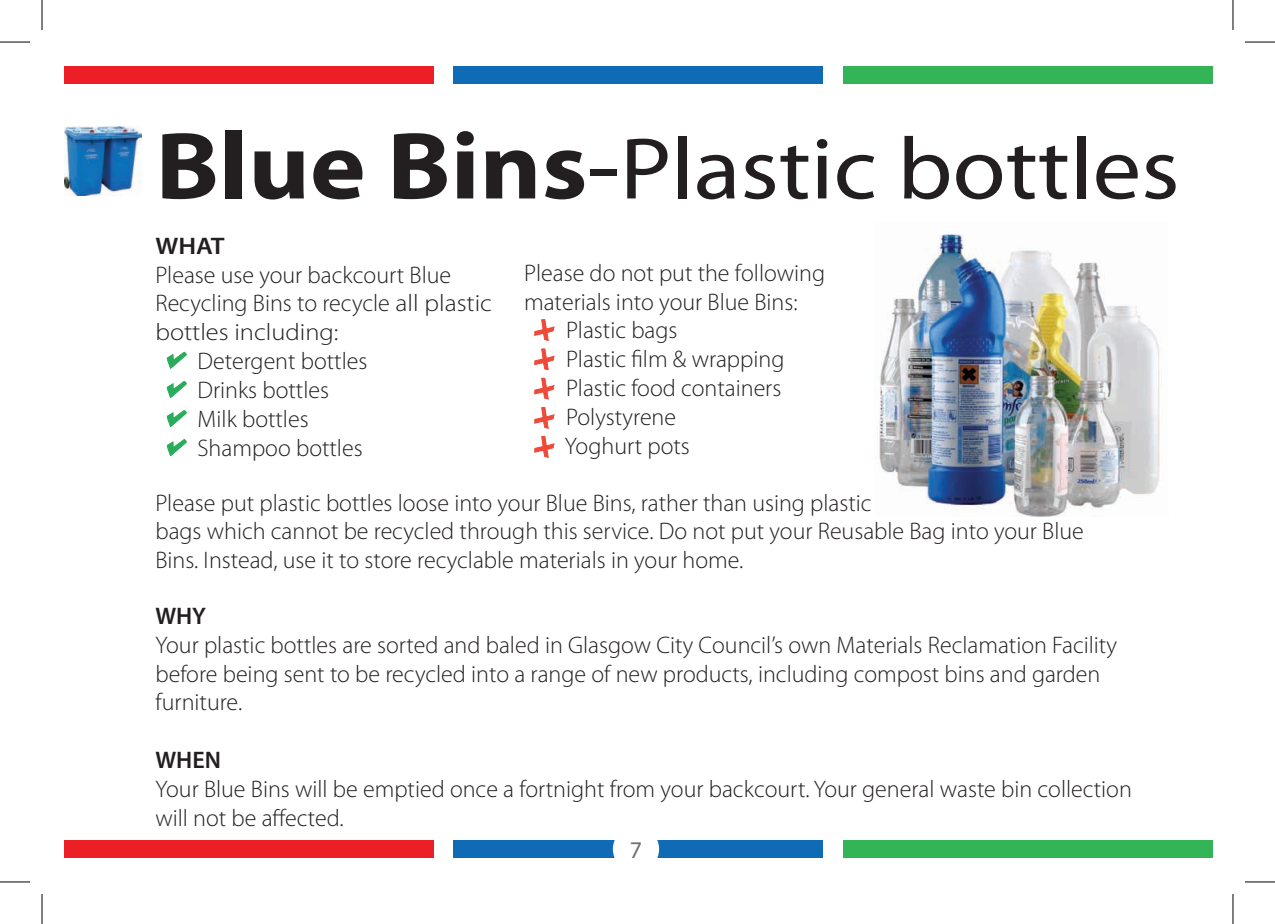
<style>
.page{position:relative;width:1275px;height:924px;background:#fff}
.page>*{position:absolute;margin:0;border:0;box-sizing:border-box;transform-origin:0 0}
.t1{font:88px "Myriad Pro";color:#231f20;scale:1.1 1}
.t2{font:300 24px/28.8px "Myriad Pro";color:#231f20}
.t3{font:300 24px "Myriad Pro";color:#231f20;scale:1.1 1}
.t4{font:600 24px "Myriad Pro";color:#231f20}
.t5{font:600 24px "Myriad Pro";color:#231f20;scale:1.1 1}
.t6{font:24px "Myriad Pro";color:#6d6f71}
.s1{font-weight:700;font-size:96px}
.s2{font-size:96px}
</style>
<div class="page">
<img style="left:877px;top:234px;width:283px;height:282px">
<div style="left:64px;top:839px;width:369px;height:18px;background:#ed1f26"></div>
<div style="left:843px;top:839px;width:369px;height:18px;background:#32b457"></div>
<div style="left:454px;top:839px;width:369px;height:18px;background:#106bb6"></div>
<div style="left:64px;top:66px;width:369px;height:18px;background:#ed1f26"></div>
<div style="left:843px;top:66px;width:369px;height:18px;background:#32b457"></div>
<div style="left:454px;top:66px;width:369px;height:18px;background:#106bb6"></div>
<svg style="left:166px;top:351px;width:21px;height:105px"></svg>
<svg style="left:534px;top:319px;width:21px;height:139px"></svg>
<img style="left:64px;top:126px;width:77px;height:69px">
<div style="left:613px;top:825px;width:46px;height:46px;background:#fff;border-radius:50%"></div>
<hr style="left:0;top:42px;width:30px;height:1px;background:#000">
<hr style="left:1245px;top:42px;width:30px;height:1px;background:#000">
<hr style="left:0;top:881px;width:30px;height:1px;background:#000">
<hr style="left:1245px;top:881px;width:30px;height:1px;background:#000">
<hr style="left:42px;top:0;width:1px;height:30px;background:#000">
<hr style="left:42px;top:893px;width:1px;height:30px;background:#000">
<hr style="left:1232px;top:0;width:1px;height:30px;background:#000">
<hr style="left:1232px;top:893px;width:1px;height:30px;background:#000">
<h1 class="t1" style="left:155px;top:121px;width:932px"><span class="s1">Blue Bins</span><span class="s2">-</span>Plastic bottles</h1>
<p class="t5" style="left:155px;top:232px;width:64px">WHAT</p>
<p class="t2" style="left:155px;top:260px;width:297px">Please use your backcourt Blue</p>
<p class="t2" style="left:155px;top:289px;width:338px">Recycling Bins to recycle all plastic</p>
<p class="t3" style="left:155px;top:319px;width:168px">bottles including:</p>
<p class="t2" style="left:197px;top:347px;width:171px">Detergent bottles</p>
<p class="t2" style="left:197px;top:375px;width:133px">Drinks bottles</p>
<p class="t2" style="left:197px;top:404px;width:113px">Milk bottles</p>
<p class="t2" style="left:197px;top:433px;width:167px">Shampoo bottles</p>
<p class="t2" style="left:524px;top:258px;width:303px">Please do not put the following</p>
<p class="t2" style="left:524px;top:287px;width:275px">materials into your Blue Bins:</p>
<p class="t2" style="left:566px;top:316px;width:113px">Plastic bags</p>
<p class="t2" style="left:566px;top:345px;width:220px">Plastic film &amp; wrapping</p>
<p class="t2" style="left:566px;top:374px;width:217px">Plastic food containers</p>
<p class="t2" style="left:566px;top:402px;width:111px">Polystyrene</p>
<p class="t2" style="left:565px;top:431px;width:126px">Yoghurt pots</p>
<p class="t2" style="left:155px;top:488px;width:930px">Please put plastic bottles loose into your Blue Bins, rather than using plastic<br>bags which cannot be recycled through this service. Do not put your Reusable Bag into your Blue<br>Bins. Instead, use it to store recyclable materials in your home.</p>
<p class="t4" style="left:155px;top:602px;width:52px">WHY</p>
<p class="t2" style="left:155px;top:630px;width:963px">Your plastic bottles are sorted and baled in Glasgow City Council’s own Materials Reclamation Facility before being sent to be recycled into a range of new products, including compost bins and garden furniture.</p>
<p class="t4" style="left:155px;top:746px;width:67px">WHEN</p>
<p class="t2" style="left:155px;top:774px;width:978px">Your Blue Bins will be emptied once a fortnight from your backcourt. Your general waste bin collection will not be affected.</p>
<p class="t6" style="left:630px;top:836px;width:14px">7</p>
</div>
